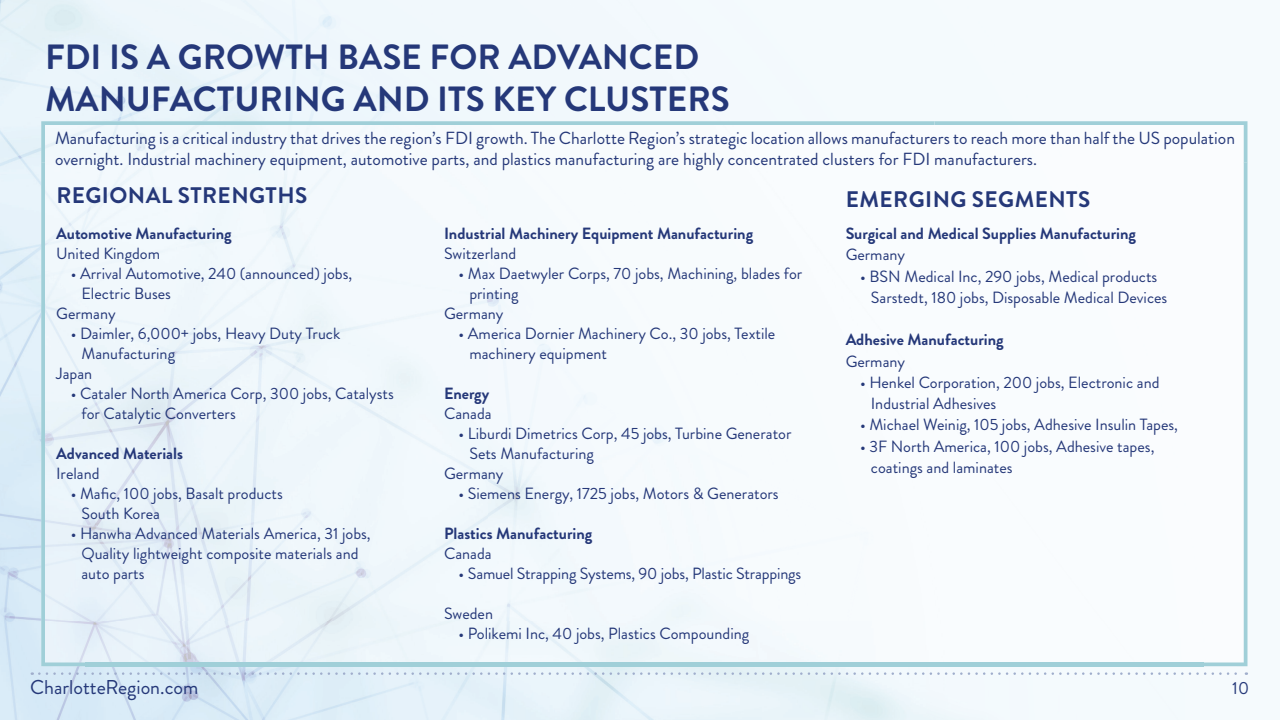
<style>
.page{position:relative;width:1280px;height:720px;background:#fff}
.page>*{position:absolute;margin:0;border:0;box-sizing:border-box;transform-origin:0 0}
.t1{font:700 35px/42px "Brandon Grotesque";color:#253879}
.t2{font:700 22.5px "Brandon Grotesque";letter-spacing:.02em;color:#253879}
.t3{font:20px "Brandon Grotesque";color:#253879}
.t4{font:17.5px/21.2px "Brandon Grotesque";color:#253879}
.t5{font:16.25px/20px "Brandon Grotesque";color:#253879}
.t6{font:700 16.25px "Brandon Grotesque";color:#253879}
</style>
<div class="page">
<img style="left:0;top:127px;width:44px;height:593px">
<img style="left:44px;top:666px;width:1192px;height:54px">
<svg style="left:39px;top:672px;width:1208px;height:3px"></svg>
<img style="left:86px;top:163px;width:782px;height:499px">
<img style="left:935px;top:121px;width:313px;height:42px">
<img style="left:41px;top:163px;width:45px;height:503px">
<img style="left:1203px;top:163px;width:45px;height:503px">
<h1 class="t1" style="left:45px;top:37px;width:686px">FDI IS A GROWTH BASE FOR ADVANCED<br>MANUFACTURING AND ITS KEY CLUSTERS</h1>
<p class="t4" style="left:55px;top:127px;width:1182px">Manufacturing is a critical industry that drives the region’s FDI growth. The Charlotte Region’s strategic location allows manufacturers to reach more than half the US population overnight. Industrial machinery equipment, automotive parts, and plastics manufacturing are highly concentrated clusters for FDI manufacturers.</p>
<h2 class="t2" style="left:56px;top:179px;width:252px">REGIONAL STRENGTHS</h2>
<h2 class="t2" style="left:846px;top:184px;width:246px">EMERGING SEGMENTS</h2>
<p class="t6" style="left:56px;top:222px;width:177px">Automotive Manufacturing</p>
<p class="t5" style="left:56px;top:244px;width:105px">United Kingdom</p>
<p class="t5" style="left:71px;top:264px;width:283px">• Arrival Automotive, 240 (announced) jobs,</p>
<p class="t5" style="left:82px;top:284px;width:91px">Electric Buses</p>
<p class="t5" style="left:56px;top:304px;width:61px">Germany</p>
<p class="t5" style="left:71px;top:324px;width:271px">• Daimler, 6,000+ jobs, Heavy Duty Truck</p>
<p class="t5" style="left:82px;top:344px;width:95px">Manufacturing</p>
<p class="t5" style="left:56px;top:364px;width:38px">Japan</p>
<p class="t5" style="left:82px;top:384px;width:314px;text-indent:-11px">• Cataler North America Corp, 300 jobs, Catalysts for Catalytic Converters</p>
<p class="t6" style="left:56px;top:442px;width:128px">Advanced Materials</p>
<p class="t5" style="left:56px;top:464px;width:45px">Ireland</p>
<p class="t5" style="left:82px;top:484px;width:203px;text-indent:-11px">• Mafic, 100 jobs, Basalt products<br>South Korea</p>
<p class="t5" style="left:82px;top:524px;width:291px;text-indent:-11px">• Hanwha Advanced Materials America, 31 jobs,<br>Quality lightweight composite materials and auto parts</p>
<p class="t6" style="left:444px;top:222px;width:311px">Industrial Machinery Equipment Manufacturing</p>
<p class="t5" style="left:444px;top:244px;width:74px">Switzerland</p>
<p class="t5" style="left:459px;top:264px;width:345px">• Max Daetwyler Corps, 70 jobs, Machining, blades for</p>
<p class="t5" style="left:469px;top:284px;width:51px">printing</p>
<p class="t5" style="left:444px;top:304px;width:61px">Germany</p>
<p class="t5" style="left:469px;top:324px;width:308px;text-indent:-11px">• America Dornier Machinery Co., 30 jobs, Textile machinery equipment</p>
<p class="t6" style="left:444px;top:382px;width:47px">Energy</p>
<p class="t5" style="left:444px;top:404px;width:49px">Canada</p>
<p class="t5" style="left:459px;top:424px;width:334px">• Liburdi Dimetrics Corp, 45 jobs, Turbine Generator</p>
<p class="t5" style="left:469px;top:444px;width:126px">Sets Manufacturing</p>
<p class="t5" style="left:444px;top:464px;width:61px">Germany</p>
<p class="t5" style="left:459px;top:484px;width:322px">• Siemens Energy, 1725 jobs, Motors &amp; Generators</p>
<p class="t6" style="left:444px;top:522px;width:150px">Plastics Manufacturing</p>
<p class="t5" style="left:444px;top:544px;width:49px">Canada</p>
<p class="t5" style="left:459px;top:564px;width:344px">• Samuel Strapping Systems, 90 jobs, Plastic Strappings</p>
<p class="t5" style="left:444px;top:604px;width:50px">Sweden</p>
<p class="t5" style="left:459px;top:624px;width:292px">• Polikemi Inc, 40 jobs, Plastics Compounding</p>
<p class="t6" style="left:846px;top:222px;width:292px">Surgical and Medical Supplies Manufacturing</p>
<p class="t5" style="left:846px;top:245px;width:61px">Germany</p>
<p class="t5" style="left:871px;top:266px;width:298px;line-height:21.2px;text-indent:-11px">• BSN Medical Inc, 290 jobs, Medical products<br>Sarstedt, 180 jobs, Disposable Medical Devices</p>
<p class="t6" style="left:846px;top:328px;width:160px">Adhesive Manufacturing</p>
<p class="t5" style="left:846px;top:351px;width:61px">Germany</p>
<p class="t5" style="left:871px;top:372px;width:290px;line-height:21.2px;text-indent:-11px">• Henkel Corporation, 200 jobs, Electronic and<br>Industrial Adhesives</p>
<p class="t5" style="left:860px;top:415px;width:319px">• Michael Weinig, 105 jobs, Adhesive Insulin Tapes,</p>
<p class="t5" style="left:871px;top:436px;width:285px;line-height:21.2px;text-indent:-11px">• 3F North America, 100 jobs, Adhesive tapes, coatings and laminates</p>
<p class="t3" style="left:30px;top:673px;width:170px">CharlotteRegion.com</p>
<p class="t4" style="left:1232px;top:678px;width:18px">10</p>
</div>
